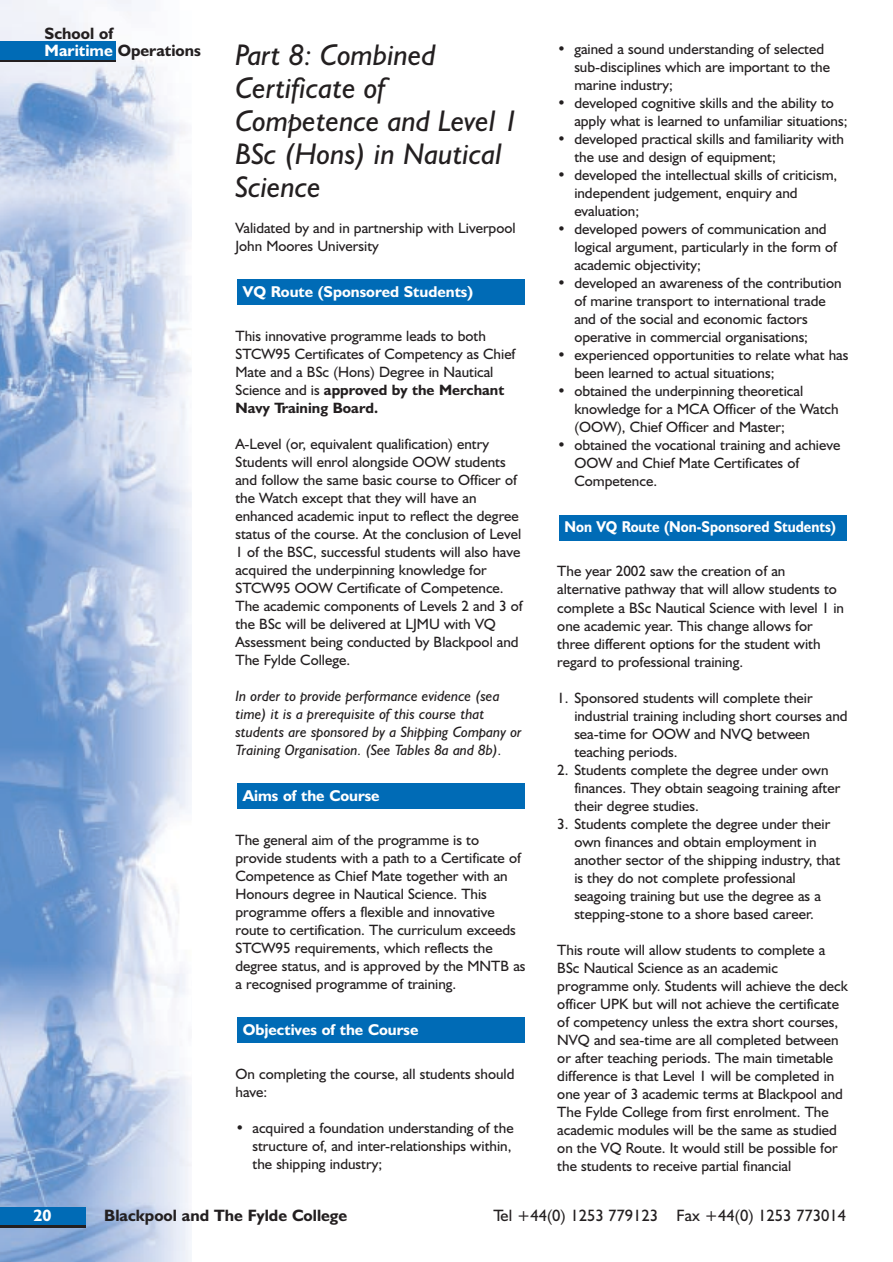
<style>
.page{position:relative;width:893px;height:1262px;background:#fff}
.page>*{position:absolute;margin:0;border:0;box-sizing:border-box;transform-origin:0 0}
.t1{font:italic 30px/33px "Humanist 521 BT";color:#231f20}
.t2{font:700 16.5px/16.8px "Humanist 521 BT";color:#231f20}
.t3{font:16.5px "Humanist 521 BT";color:#231f20}
.t4{font:700 16.5px "Humanist 521 BT";color:#fff}
.t5{font:700 15.75px "Humanist 521 BT";color:#fff}
.t6{font:700 15.75px "Humanist 521 BT";color:#fff;scale:.9 1}
.t7{font:15px/18px "Humanist 521 BT";color:#231f20}
.t8{font:italic 15px/18px "Humanist 521 BT";color:#231f20}
.s1{color:#fff}
.s2{font-weight:700}
</style>
<div class="page">
<img style="left:0;top:0;width:191px;height:1262px">
<div style="left:0;top:1207px;width:85px;height:21px;background:#006bb6"></div>
<hr style="left:0;top:1225px;width:85px;height:3px;background:#231f20">
<div style="left:559px;top:515px;width:287px;height:25px;background:#006bb6"></div>
<div style="left:237px;top:1017px;width:287px;height:25px;background:#006bb6"></div>
<div style="left:237px;top:783px;width:287px;height:25px;background:#006bb6"></div>
<div style="left:237px;top:279px;width:287px;height:25px;background:#006bb6"></div>
<div style="left:0;top:41px;width:116px;height:21px;background:#006bb6"></div>
<hr style="left:0;top:60px;width:116px;height:2px;background:#231f20">
<p class="t2" style="left:45px;top:26px;width:158px">School of<br><span class="s1">Maritime</span> Operations</p>
<h1 class="t1" style="left:235px;top:41px;width:285px">Part 8: Combined<br>Certificate of<br>Competence and Level 1<br>BSc (Hons) in Nautical<br>Science</h1>
<p class="t7" style="left:235px;top:220px;width:281px">Validated by and in partnership with Liverpool<br>John Moores University</p>
<p class="t5" style="left:243px;top:285px;width:232px">VQ Route (Sponsored Students)</p>
<p class="t7" style="left:235px;top:328px;width:281px">This innovative programme leads to both STCW95 Certificates of Competency as Chief Mate and a BSc (Hons) Degree in Nautical Science and is <span class="s2">approved by the Merchant Navy Training Board.</span></p>
<p class="t7" style="left:235px;top:436px;width:289px">A-Level (or, equivalent qualification) entry Students will enrol alongside OOW students and follow the same basic course to Officer of the Watch except that they will have an enhanced academic input to reflect the degree status of the course. At the conclusion of Level 1 of the BSC, successful students will also have acquired the underpinning knowledge for STCW95 OOW Certificate of Competence.<br>The academic components of Levels 2 and 3 of the BSc will be delivered at LJMU with VQ Assessment being conducted by Blackpool and The Fylde College.</p>
<p class="t8" style="left:235px;top:688px;width:288px">In order to provide performance evidence (sea time) it is a prerequisite of this course that students are sponsored by a Shipping Company or Training Organisation. (See Tables 8a and 8b).</p>
<p class="t5" style="left:243px;top:789px;width:138px">Aims of the Course</p>
<p class="t7" style="left:235px;top:832px;width:291px">The general aim of the programme is to provide students with a path to a Certificate of Competence as Chief Mate together with an Honours degree in Nautical Science. This programme offers a flexible and innovative route to certification. The curriculum exceeds STCW95 requirements, which reflects the degree status, and is approved by the MNTB as a recognised programme of training.</p>
<p class="t5" style="left:243px;top:1023px;width:177px">Objectives of the Course</p>
<p class="t7" style="left:235px;top:1066px;width:280px">On completing the course, all students should have:</p>
<p class="t7" style="left:252px;top:1120px;width:263px;text-indent:-17px">• acquired a foundation understanding of the structure of, and inter-relationships within, the shipping industry;</p>
<p class="t7" style="left:574px;top:42px;width:257px;text-indent:-17px">• gained a sound understanding of selected sub-disciplines which are important to the marine industry;</p>
<p class="t7" style="left:574px;top:96px;width:275px;text-indent:-17px">• developed cognitive skills and the ability to apply what is learned to unfamiliar situations;</p>
<p class="t7" style="left:574px;top:132px;width:271px;text-indent:-17px">• developed practical skills and familiarity with the use and design of equipment;</p>
<p class="t7" style="left:574px;top:168px;width:264px;text-indent:-17px">• developed the intellectual skills of criticism, independent judgement, enquiry and evaluation;</p>
<p class="t7" style="left:574px;top:222px;width:264px;text-indent:-17px">• developed powers of communication and logical argument, particularly in the form of academic objectivity;</p>
<p class="t7" style="left:574px;top:276px;width:269px;text-indent:-17px">• developed an awareness of the contribution of marine transport to international trade and of the social and economic factors operative in commercial organisations;</p>
<p class="t7" style="left:574px;top:348px;width:275px;text-indent:-17px">• experienced opportunities to relate what has been learned to actual situations;</p>
<p class="t7" style="left:574px;top:384px;width:266px;text-indent:-17px">• obtained the underpinning theoretical knowledge for a MCA Officer of the Watch (OOW), Chief Officer and Master;</p>
<p class="t7" style="left:574px;top:438px;width:267px;text-indent:-17px">• obtained the vocational training and achieve<br>OOW and Chief Mate Certificates of<br>Competence.</p>
<p class="t6" style="left:564px;top:521px;width:303px">Non VQ Route (Non-Sponsored Students)</p>
<p class="t7" style="left:557px;top:564px;width:288px">The year 2002 saw the creation of an alternative pathway that will allow students to complete a BSc Nautical Science with level 1 in one academic year. This change allows for three different options for the student with regard to professional training.</p>
<p class="t7" style="left:574px;top:690px;width:275px;text-indent:-17px">1. Sponsored students will complete their industrial training including short courses and sea-time for OOW and NVQ between teaching periods.</p>
<p class="t7" style="left:574px;top:762px;width:267px;text-indent:-17px">2. Students complete the degree under own finances. They obtain seagoing training after their degree studies.</p>
<p class="t7" style="left:574px;top:816px;width:267px;text-indent:-17px">3. Students complete the degree under their own finances and obtain employment in another sector of the shipping industry, that is they do not complete professional seagoing training but use the degree as a stepping-stone to a shore based career.</p>
<p class="t7" style="left:557px;top:942px;width:292px">This route will allow students to complete a BSc Nautical Science as an academic programme only. Students will achieve the deck officer UPK but will not achieve the certificate of competency unless the extra short courses, NVQ and sea-time are all completed between or after teaching periods. The main timetable difference is that Level 1 will be completed in one year of 3 academic terms at Blackpool and The Fylde College from first enrolment. The academic modules will be the same as studied on the VQ Route. It would still be possible for the students to receive partial financial</p>
<p class="t4" style="left:34px;top:1209px;width:19px">20</p>
<p class="t2" style="left:104px;top:1209px;width:245px">Blackpool and The Fylde College</p>
<p class="t3" style="left:493px;top:1209px;width:354px">Tel +44(0) 1253 779123 Fax +44(0) 1253 773014</p>
</div>
